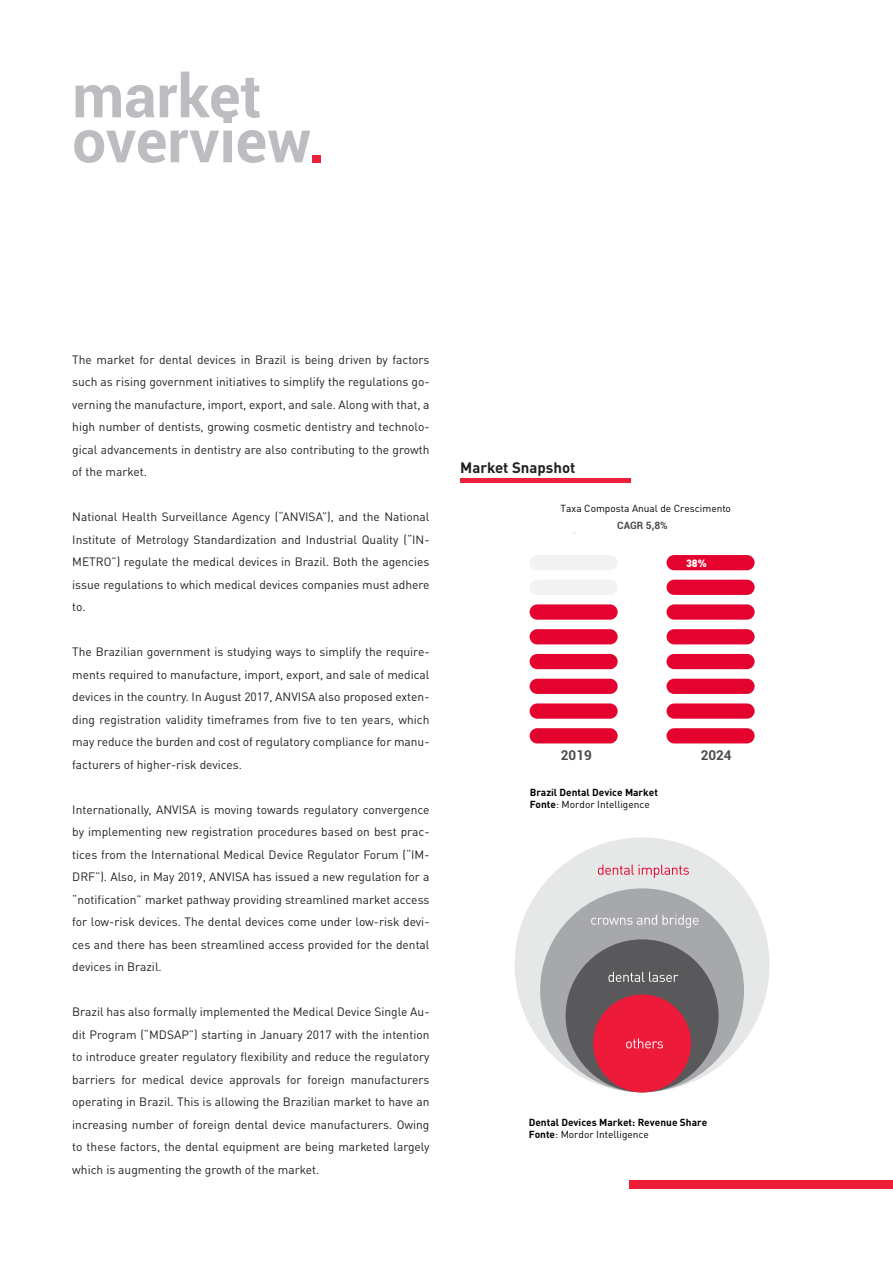
<style>
.page{position:relative;width:893px;height:1263px;background:#fff}
.page>*{position:absolute;margin:0;border:0;box-sizing:border-box;transform-origin:0 0}
.t1{font:700 60px "Roboto";color:#bcbdc0}
.t2{font:700 15px "DIN Pro";color:#231f20}
.t3{font:700 13.5px "Roboto";color:#4d4d4d}
.t4{font:12px/22.5px "DIN Pro";color:#231f20;text-align:justify}
.t5{font:900 10.5px "DIN Pro";color:#fff}
.t6{font:700 10.2px/12.1px "DIN Pro";color:#000}
.t7{font:10.2px "DIN Pro";color:#000}
.t8{font:700 10.2px "Roboto";color:#4d4d4d}
.s1{color:#ed213a}
.s2{font-weight:400}
</style>
<div class="page">
<div style="left:629px;top:1180px;width:264px;height:8px;background:#ed1e37"></div>
<hr style="left:460px;top:479px;width:170px;height:4px;background:#ec223b">
<div style="left:530px;top:728px;width:88px;height:15px;background:#e3032e;border-radius:8px"></div>
<div style="left:530px;top:703px;width:88px;height:16px;background:#e3032e;border-radius:8px"></div>
<div style="left:530px;top:679px;width:88px;height:15px;background:#e3032e;border-radius:8px"></div>
<div style="left:530px;top:654px;width:88px;height:15px;background:#e3032e;border-radius:8px"></div>
<div style="left:530px;top:629px;width:88px;height:15px;background:#e3032e;border-radius:8px"></div>
<div style="left:530px;top:604px;width:88px;height:16px;background:#e3032e;border-radius:8px"></div>
<div style="left:530px;top:580px;width:88px;height:15px;background:#f2f2f2;border-radius:8px"></div>
<div style="left:666px;top:728px;width:89px;height:15px;background:#e3032e;border-radius:8px"></div>
<div style="left:666px;top:703px;width:89px;height:16px;background:#e3032e;border-radius:8px"></div>
<div style="left:666px;top:679px;width:89px;height:15px;background:#e3032e;border-radius:8px"></div>
<div style="left:666px;top:654px;width:89px;height:15px;background:#e3032e;border-radius:8px"></div>
<div style="left:666px;top:629px;width:89px;height:15px;background:#e3032e;border-radius:8px"></div>
<div style="left:666px;top:604px;width:89px;height:16px;background:#e3032e;border-radius:8px"></div>
<div style="left:666px;top:580px;width:89px;height:15px;background:#e3032e;border-radius:8px"></div>
<div style="left:530px;top:555px;width:88px;height:15px;background:#f2f2f2;border-radius:8px"></div>
<div style="left:666px;top:555px;width:89px;height:15px;background:#e3032e;border-radius:8px"></div>
<div style="left:515px;top:837px;width:255px;height:255px;background:#e6e8e8;border-radius:50%"></div>
<div style="left:540px;top:888px;width:204px;height:204px;background:#a6a8ab;border-radius:50%"></div>
<div style="left:566px;top:939px;width:153px;height:153px;background:#59595c;border-radius:50%"></div>
<div style="left:593px;top:994px;width:98px;height:98px;background:#ed1a3a;border-radius:50%"></div>
<svg style="left:626px;top:1038px;width:37px;height:10px"></svg>
<svg style="left:591px;top:915px;width:108px;height:13px"></svg>
<svg style="left:598px;top:865px;width:91px;height:13px"></svg>
<svg style="left:608px;top:972px;width:70px;height:10px"></svg>
<p class="t1" style="left:72px;top:54px;width:191px">market</p>
<p class="t1" style="left:72px;top:99px;width:254px">overview<span class="s1">.</span></p>
<p class="t4" style="left:72px;top:347px;width:359px">The market for dental devices in Brazil is being driven by factors such as rising government initiatives to simplify the regulations go&shy;verning the manufacture, import, export, and sale. Along with that, a high number of dentists, growing cosmetic dentistry and technolo&shy;gical advancements in dentistry are also contributing to the growth of the market.</p>
<p class="t4" style="left:72px;top:504px;width:359px">National Health Surveillance Agency (“ANVISA”), and the National Institute of Metrology Standardization and Industrial Quality (“IN-METRO”) regulate the medical devices in Brazil. Both the agencies issue regulations to which medical devices companies must adhere to.</p>
<p class="t4" style="left:72px;top:639px;width:359px">The Brazilian government is studying ways to simplify the require&shy;ments required to manufacture, import, export, and sale of medical devices in the country. In August 2017, ANVISA also proposed exten&shy;ding registration validity timeframes from five to ten years, which may reduce the burden and cost of regulatory compliance for manu&shy;facturers of higher-risk devices.</p>
<p class="t4" style="left:72px;top:797px;width:359px">Internationally, ANVISA is moving towards regulatory convergence by implementing new registration procedures based on best prac&shy;tices from the International Medical Device Regulator Forum (“IM-DRF”). Also, in May 2019, ANVISA has issued a new regulation for a “notification” market pathway providing streamlined market access for low-risk devices. The dental devices come under low-risk devi&shy;ces and there has been streamlined access provided for the dental devices in Brazil.</p>
<p class="t4" style="left:72px;top:999px;width:359px">Brazil has also formally implemented the Medical Device Single Au&shy;dit Program (“MDSAP”) starting in January 2017 with the intention to introduce greater regulatory flexibility and reduce the regulatory barriers for medical device approvals for foreign manufacturers operating in Brazil. This is allowing the Brazilian market to have an increasing number of foreign dental device manufacturers. Owing to these factors, the dental equipment are being marketed largely which is augmenting the growth of the market.</p>
<p class="t2" style="left:460px;top:455px;width:117px">Market Snapshot</p>
<p class="t7" style="left:561px;top:501px;width:172px">Taxa Composta Anual de Crescimento</p>
<p class="t8" style="left:617px;top:518px;width:52px">CAGR 5,8%</p>
<p class="t5" style="left:686px;top:554px;width:22px">38%</p>
<p class="t3" style="left:561px;top:745px;width:32px">2019</p>
<p class="t3" style="left:701px;top:746px;width:32px">2024</p>
<p class="t6" style="left:530px;top:785px;width:130px">Brazil Dental Device Market<br>Fonte<span class="s2">: Mordor Intelligence</span></p>
<p class="t6" style="left:529px;top:1115px;width:180px">Dental Devices Market: Revenue Share<br>Fonte<span class="s2">: Mordor Intelligence</span></p>
</div>
